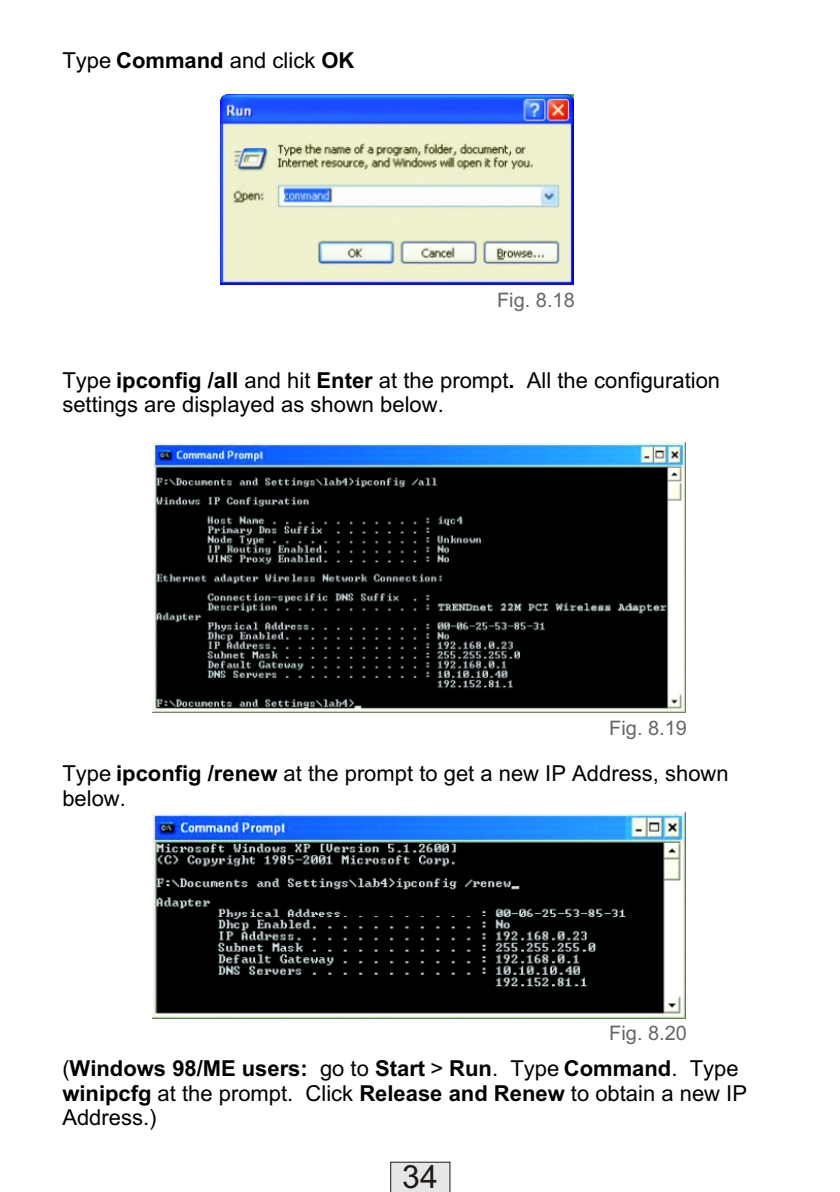
<style>
.page{position:relative;width:840px;height:1192px;background:#fff}
.page>*{position:absolute;margin:0;border:0;box-sizing:border-box;transform-origin:0 0}
.t1{font:32px "Arial";color:#1f1a17}
.t2{font:22px/24.6px "Arial";color:#000}
.t3{font:20px "Arial";color:#666}
.s1{font-weight:700}
</style>
<div class="page">
<img style="left:220px;top:94px;width:354px;height:192px">
<img style="left:152px;top:442px;width:533px;height:270px">
<img style="left:152px;top:812px;width:533px;height:207px">
<svg style="left:390px;top:1162px;width:60px;height:30px;background:#dcdcdb"></svg>
<p class="t2" style="left:62px;top:50px;width:294px">Type <span class="s1">Command</span> and click <span class="s1">OK</span></p>
<p class="t3" style="left:497px;top:292px;width:79px">Fig. 8.18</p>
<p class="t2" style="left:62px;top:370px;width:659px">Type <span class="s1">ipconfig /all</span> and hit <span class="s1">Enter</span> at the prompt<span class="s1">.</span> All the configuration settings are displayed as shown below.</p>
<p class="t3" style="left:609px;top:721px;width:79px">Fig. 8.19</p>
<p class="t2" style="left:62px;top:763px;width:668px">Type <span class="s1">ipconfig /renew</span> at the prompt to get a new IP Address, shown below.</p>
<p class="t3" style="left:609px;top:1026px;width:79px">Fig. 8.20</p>
<p class="t2" style="left:62px;top:1058px;width:686px">(<span class="s1">Windows 98/ME users:</span> go to <span class="s1">Start</span> &gt; <span class="s1">Run</span>. Type <span class="s1">Command</span>. Type <span class="s1">winipcfg</span> at the prompt. Click <span class="s1">Release and Renew</span> to obtain a new IP<br>Address.)</p>
<h1 class="t1" style="left:402px;top:1165px;width:37px">34</h1>
</div>
